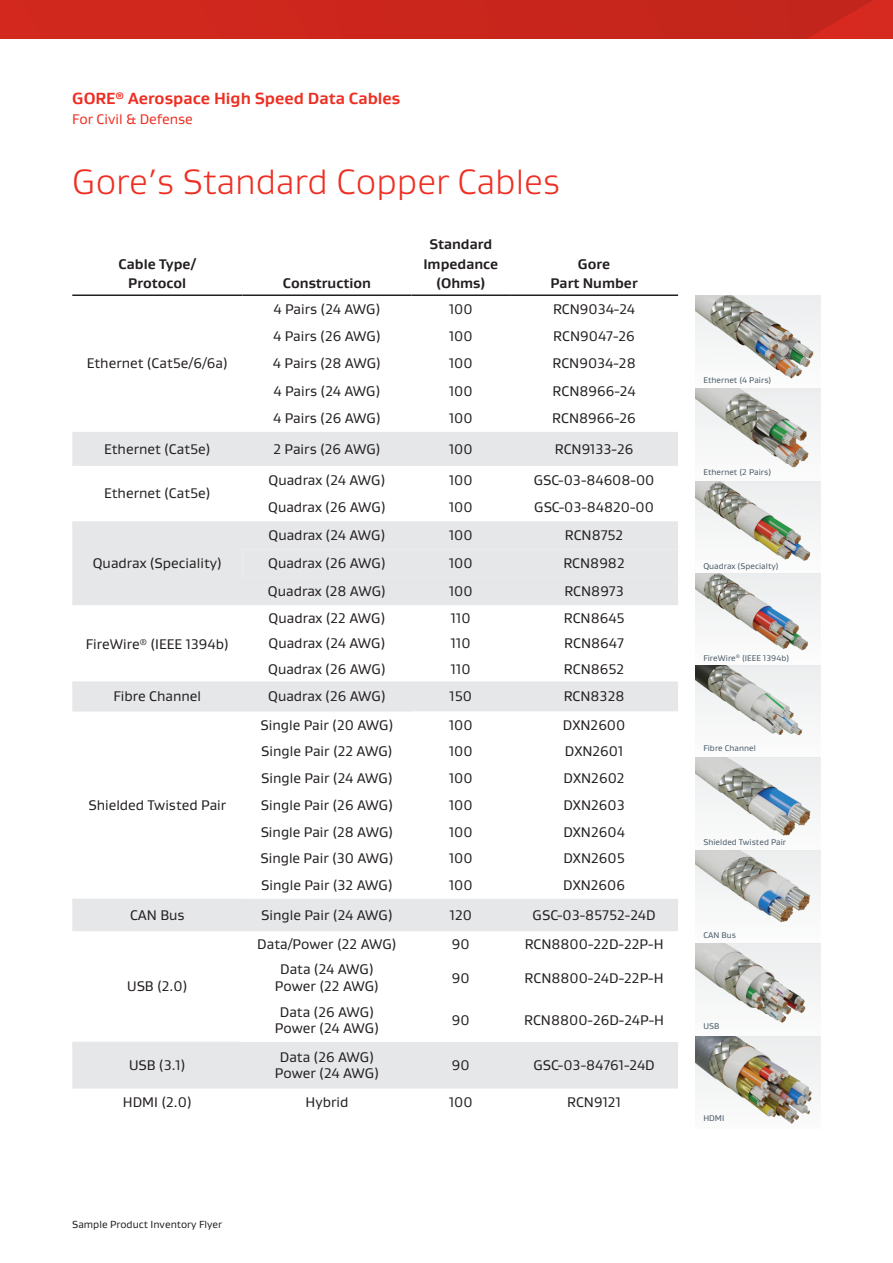
<style>
.page{position:relative;width:893px;height:1263px;background:#fff}
.page>*{position:absolute;margin:0;border:0;box-sizing:border-box;transform-origin:0 0}
.Page_Title_24_26{font:300 36px "Gore Gustan";color:#ee2e22}
.Product_Name_11_13{font:700 16.5px "Gore Gustan";color:#ee2e22}
.Table_Text_9_5_13{font:14.25px "Gore Gustan";color:#231f20}
.Table_Header_Footer{font:700 14.25px/19.5px "Gore Gustan";color:#231f20;text-align:center}
.Product_Description{font:14.25px "Gore Gustan";color:#ee2e22}
.Legal_Text_7_8_5{font:10.5px "Gore Gustan";color:#231f20}
.Page_headings{font:8.4px "Gore Gustan";letter-spacing:.005em;color:#475865}
</style>
<div class="page">
<div style="left:72px;top:432px;width:606px;height:34px;background:#e6e7e9"></div>
<svg style="left:72px;top:521px;width:606px;height:567px"></svg>
<div style="left:242px;top:549px;width:436px;height:28px;background:#e6e7e9"></div>
<svg style="left:242px;top:711px;width:436px;height:331px"></svg>
<hr style="left:72px;top:294px;width:170px;height:2px;background:#231f20">
<hr style="left:242px;top:294px;width:170px;height:2px;background:#231f20">
<hr style="left:412px;top:294px;width:98px;height:2px;background:#231f20">
<hr style="left:510px;top:294px;width:168px;height:2px;background:#231f20">
<img style="left:696px;top:296px;width:124px;height:83px">
<img style="left:696px;top:388px;width:124px;height:736px">
<svg style="left:0;top:0;width:893px;height:38px;background:#cb261c"></svg>
<p class="Product_Name_11_13" style="left:72px;top:88px;width:330px">GORE<sup>®</sup> Aerospace High Speed Data Cables</p>
<p class="Product_Description" style="left:72px;top:110px;width:122px">For Civil &amp; Defense</p>
<p class="Page_Title_24_26" style="left:72px;top:159px;width:489px">Gore’s Standard Copper Cables</p>
<p class="Table_Header_Footer" style="left:119px;top:254px;width:79px">Cable Type/<br>Protocol</p>
<p class="Table_Text_9_5_13" style="left:87px;top:354px;width:143px">Ethernet (Cat5e/6/6a)</p>
<p class="Table_Header_Footer" style="left:283px;top:273px;width:90px">Construction</p>
<p class="Table_Header_Footer" style="left:423px;top:234px;width:76px">Standard<br>Impedance (Ohms)</p>
<p class="Table_Header_Footer" style="left:550px;top:254px;width:89px">Gore<br>Part Number</p>
<p class="Table_Text_9_5_13" style="left:274px;top:300px;width:108px">4 Pairs (24 AWG)</p>
<p class="Table_Text_9_5_13" style="left:449px;top:300px;width:25px">100</p>
<p class="Table_Text_9_5_13" style="left:553px;top:300px;width:84px">RCN9034-24</p>
<p class="Table_Text_9_5_13" style="left:273px;top:327px;width:109px">4 Pairs (26 AWG)</p>
<p class="Table_Text_9_5_13" style="left:449px;top:327px;width:25px">100</p>
<p class="Table_Text_9_5_13" style="left:553px;top:327px;width:83px">RCN9047-26</p>
<p class="Table_Text_9_5_13" style="left:273px;top:354px;width:110px">4 Pairs (28 AWG)</p>
<p class="Table_Text_9_5_13" style="left:449px;top:354px;width:25px">100</p>
<p class="Table_Text_9_5_13" style="left:552px;top:354px;width:85px">RCN9034-28</p>
<p class="Table_Text_9_5_13" style="left:274px;top:382px;width:108px">4 Pairs (24 AWG)</p>
<p class="Table_Text_9_5_13" style="left:449px;top:382px;width:25px">100</p>
<p class="Table_Text_9_5_13" style="left:553px;top:382px;width:84px">RCN8966-24</p>
<p class="Table_Text_9_5_13" style="left:273px;top:409px;width:109px">4 Pairs (26 AWG)</p>
<p class="Table_Text_9_5_13" style="left:449px;top:409px;width:25px">100</p>
<p class="Table_Text_9_5_13" style="left:552px;top:409px;width:85px">RCN8966-26</p>
<p class="Table_Text_9_5_13" style="left:104px;top:440px;width:108px">Ethernet (Cat5e)</p>
<p class="Table_Text_9_5_13" style="left:273px;top:440px;width:109px">2 Pairs (26 AWG)</p>
<p class="Table_Text_9_5_13" style="left:449px;top:440px;width:25px">100</p>
<p class="Table_Text_9_5_13" style="left:555px;top:440px;width:80px">RCN9133-26</p>
<p class="Table_Text_9_5_13" style="left:104px;top:484px;width:108px">Ethernet (Cat5e)</p>
<p class="Table_Text_9_5_13" style="left:269px;top:470px;width:118px">Quadrax (24 AWG)</p>
<p class="Table_Text_9_5_13" style="left:449px;top:470px;width:25px">100</p>
<p class="Table_Text_9_5_13" style="left:534px;top:470px;width:122px">GSC-03-84608-00</p>
<p class="Table_Text_9_5_13" style="left:268px;top:498px;width:119px">Quadrax (26 AWG)</p>
<p class="Table_Text_9_5_13" style="left:449px;top:498px;width:25px">100</p>
<p class="Table_Text_9_5_13" style="left:534px;top:498px;width:121px">GSC-03-84820-00</p>
<p class="Table_Text_9_5_13" style="left:93px;top:554px;width:131px">Quadrax (Speciality)</p>
<p class="Table_Text_9_5_13" style="left:86px;top:635px;width:145px">FireWire<sup>®</sup> (IEEE 1394b)</p>
<p class="Table_Text_9_5_13" style="left:269px;top:526px;width:118px">Quadrax (24 AWG)</p>
<p class="Table_Text_9_5_13" style="left:449px;top:526px;width:25px">100</p>
<p class="Table_Text_9_5_13" style="left:565px;top:526px;width:60px">RCN8752</p>
<p class="Table_Text_9_5_13" style="left:268px;top:554px;width:119px">Quadrax (26 AWG)</p>
<p class="Table_Text_9_5_13" style="left:449px;top:554px;width:25px">100</p>
<p class="Table_Text_9_5_13" style="left:563px;top:554px;width:63px">RCN8982</p>
<p class="Table_Text_9_5_13" style="left:268px;top:582px;width:120px">Quadrax (28 AWG)</p>
<p class="Table_Text_9_5_13" style="left:449px;top:582px;width:25px">100</p>
<p class="Table_Text_9_5_13" style="left:564px;top:582px;width:61px">RCN8973</p>
<p class="Table_Text_9_5_13" style="left:269px;top:608px;width:118px">Quadrax (22 AWG)</p>
<p class="Table_Text_9_5_13" style="left:451px;top:608px;width:21px">110</p>
<p class="Table_Text_9_5_13" style="left:564px;top:608px;width:62px">RCN8645</p>
<p class="Table_Text_9_5_13" style="left:269px;top:634px;width:118px">Quadrax (24 AWG)</p>
<p class="Table_Text_9_5_13" style="left:451px;top:634px;width:21px">110</p>
<p class="Table_Text_9_5_13" style="left:564px;top:634px;width:61px">RCN8647</p>
<p class="Table_Text_9_5_13" style="left:268px;top:659px;width:119px">Quadrax (26 AWG)</p>
<p class="Table_Text_9_5_13" style="left:451px;top:659px;width:21px">110</p>
<p class="Table_Text_9_5_13" style="left:564px;top:659px;width:62px">RCN8652</p>
<p class="Table_Text_9_5_13" style="left:114px;top:687px;width:89px">Fibre Channel</p>
<p class="Table_Text_9_5_13" style="left:268px;top:687px;width:119px">Quadrax (26 AWG)</p>
<p class="Table_Text_9_5_13" style="left:450px;top:687px;width:24px">150</p>
<p class="Table_Text_9_5_13" style="left:564px;top:687px;width:62px">RCN8328</p>
<p class="Table_Text_9_5_13" style="left:88px;top:796px;width:139px">Shielded Twisted Pair</p>
<p class="Table_Text_9_5_13" style="left:261px;top:716px;width:134px">Single Pair (20 AWG)</p>
<p class="Table_Text_9_5_13" style="left:449px;top:716px;width:25px">100</p>
<p class="Table_Text_9_5_13" style="left:563px;top:716px;width:64px">DXN2600</p>
<p class="Table_Text_9_5_13" style="left:261px;top:742px;width:133px">Single Pair (22 AWG)</p>
<p class="Table_Text_9_5_13" style="left:449px;top:742px;width:25px">100</p>
<p class="Table_Text_9_5_13" style="left:565px;top:742px;width:60px">DXN2601</p>
<p class="Table_Text_9_5_13" style="left:261px;top:769px;width:133px">Single Pair (24 AWG)</p>
<p class="Table_Text_9_5_13" style="left:449px;top:769px;width:25px">100</p>
<p class="Table_Text_9_5_13" style="left:564px;top:769px;width:63px">DXN2602</p>
<p class="Table_Text_9_5_13" style="left:261px;top:796px;width:134px">Single Pair (26 AWG)</p>
<p class="Table_Text_9_5_13" style="left:449px;top:796px;width:25px">100</p>
<p class="Table_Text_9_5_13" style="left:563px;top:796px;width:63px">DXN2603</p>
<p class="Table_Text_9_5_13" style="left:261px;top:822px;width:134px">Single Pair (28 AWG)</p>
<p class="Table_Text_9_5_13" style="left:449px;top:822px;width:25px">100</p>
<p class="Table_Text_9_5_13" style="left:563px;top:822px;width:63px">DXN2604</p>
<p class="Table_Text_9_5_13" style="left:260px;top:849px;width:135px">Single Pair (30 AWG)</p>
<p class="Table_Text_9_5_13" style="left:449px;top:849px;width:25px">100</p>
<p class="Table_Text_9_5_13" style="left:563px;top:849px;width:63px">DXN2605</p>
<p class="Table_Text_9_5_13" style="left:261px;top:876px;width:133px">Single Pair (32 AWG)</p>
<p class="Table_Text_9_5_13" style="left:449px;top:876px;width:25px">100</p>
<p class="Table_Text_9_5_13" style="left:563px;top:876px;width:63px">DXN2606</p>
<p class="Table_Text_9_5_13" style="left:130px;top:906px;width:56px">CAN Bus</p>
<p class="Table_Text_9_5_13" style="left:261px;top:906px;width:133px">Single Pair (24 AWG)</p>
<p class="Table_Text_9_5_13" style="left:450px;top:906px;width:24px">120</p>
<p class="Table_Text_9_5_13" style="left:533px;top:906px;width:125px">GSC-03-85752-24D</p>
<p class="Table_Text_9_5_13" style="left:127px;top:977px;width:62px">USB (2.0)</p>
<p class="Table_Text_9_5_13" style="left:129px;top:1056px;width:58px">USB (3.1)</p>
<p class="Table_Text_9_5_13" style="left:257px;top:934px;width:141px">Data/Power (22 AWG)</p>
<p class="Table_Text_9_5_13" style="left:452px;top:934px;width:19px">90</p>
<p class="Table_Text_9_5_13" style="left:525px;top:934px;width:140px">RCN8800-22D-22P-H</p>
<p class="Table_Text_9_5_13" style="left:280px;top:960px;width:95px">Data (24 AWG)</p>
<p class="Table_Text_9_5_13" style="left:275px;top:977px;width:106px">Power (22 AWG)</p>
<p class="Table_Text_9_5_13" style="left:452px;top:968px;width:19px">90</p>
<p class="Table_Text_9_5_13" style="left:525px;top:968px;width:140px">RCN8800-24D-22P-H</p>
<p class="Table_Text_9_5_13" style="left:280px;top:1003px;width:96px">Data (26 AWG)</p>
<p class="Table_Text_9_5_13" style="left:275px;top:1019px;width:106px">Power (24 AWG)</p>
<p class="Table_Text_9_5_13" style="left:280px;top:1047px;width:96px">Data (26 AWG)</p>
<p class="Table_Text_9_5_13" style="left:275px;top:1064px;width:106px">Power (24 AWG)</p>
<p class="Table_Text_9_5_13" style="left:452px;top:1011px;width:19px">90</p>
<p class="Table_Text_9_5_13" style="left:524px;top:1011px;width:141px">RCN8800-26D-24P-H</p>
<p class="Table_Text_9_5_13" style="left:452px;top:1056px;width:19px">90</p>
<p class="Table_Text_9_5_13" style="left:533px;top:1056px;width:123px">GSC-03-84761-24D</p>
<p class="Table_Text_9_5_13" style="left:123px;top:1093px;width:70px">HDMI (2.0)</p>
<p class="Table_Text_9_5_13" style="left:305px;top:1093px;width:44px">Hybrid</p>
<p class="Table_Text_9_5_13" style="left:449px;top:1093px;width:25px">100</p>
<p class="Table_Text_9_5_13" style="left:567px;top:1093px;width:55px">RCN9121</p>
<p class="Legal_Text_7_8_5" style="left:72px;top:1217px;width:151px">Sample Product Inventory Flyer</p>
<p class="Page_headings" style="left:703px;top:375px;width:70px">Ethernet (4 Pairs)</p>
<p class="Page_headings" style="left:703px;top:467px;width:69px">Ethernet (2 Pairs)</p>
<p class="Page_headings" style="left:703px;top:560px;width:77px">Quadrax (Specialty)</p>
<p class="Page_headings" style="left:703px;top:652px;width:87px">FireWire<sup>®</sup> (IEEE 1394b)</p>
<p class="Page_headings" style="left:703px;top:743px;width:54px">Fibre Channel</p>
<p class="Page_headings" style="left:703px;top:837px;width:84px">Shielded Twisted Pair</p>
<p class="Page_headings" style="left:703px;top:929px;width:34px">CAN Bus</p>
<p class="Page_headings" style="left:703px;top:1021px;width:17px">USB</p>
<p class="Page_headings" style="left:703px;top:1112px;width:23px">HDMI</p>
</div>
